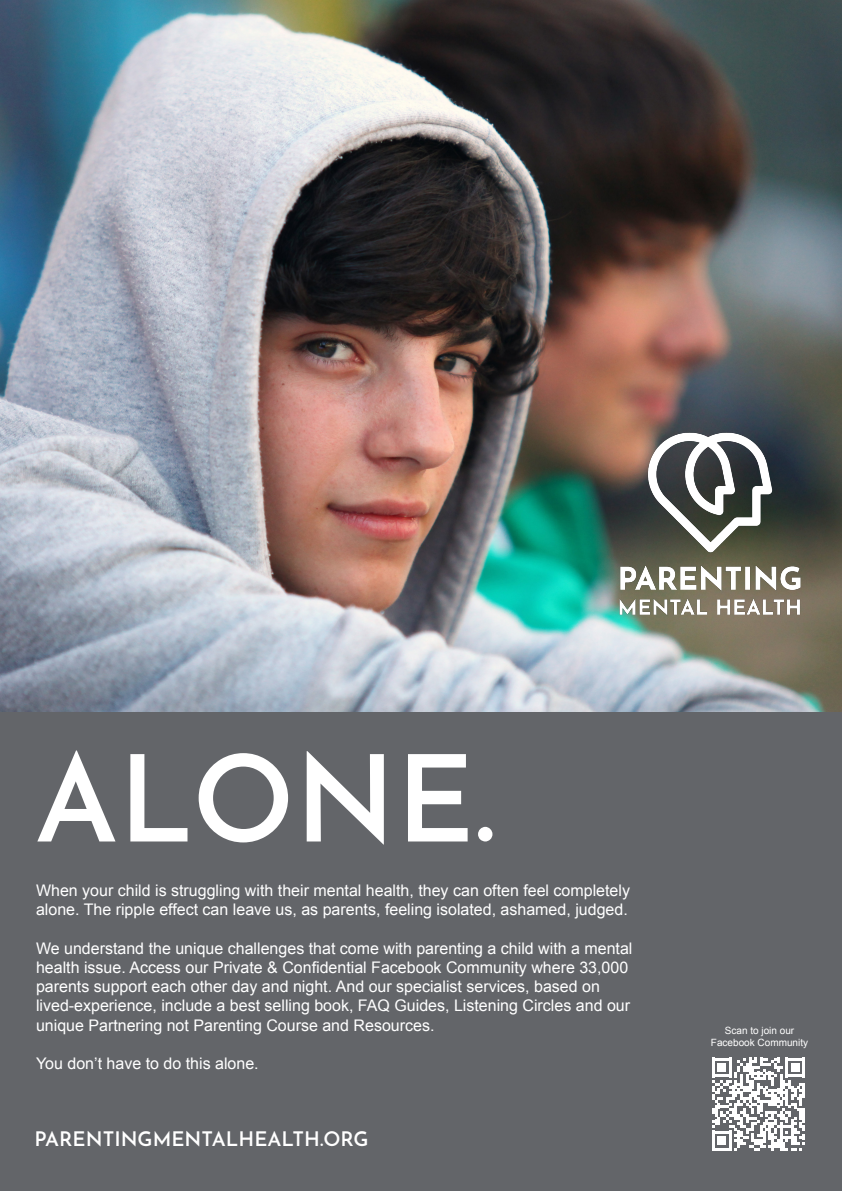
<style>
.page{position:relative;width:842px;height:1191px;background:#fff}
.page>*{position:absolute;margin:0;border:0;box-sizing:border-box;transform-origin:0 0}
.t1{font:600 120px "Josefin Sans";color:#fff}
.t2{font:600 20px "Josefin Sans";color:#fff}
.t3{font:16px/19.2px "Arial";color:#fff}
.t4{font:10px/12px "Arial";color:#fff;text-align:center}
</style>
<div class="page">
<img style="left:0;top:0;width:842px;height:777px">
<div style="left:0;top:712px;width:841px;height:479px;background:#636569"></div>
<svg style="left:712px;top:1057px;width:93px;height:93px"></svg>
<img style="left:615px;top:427px;width:189px;height:192px">
<p class="t1" style="left:34px;top:696px;width:462px">ALONE.</p>
<p class="t3" style="left:36px;top:881px;width:596px">When your child is struggling with their mental health, they can often feel completely alone. The ripple effect can leave us, as parents, feeling isolated, ashamed, judged.</p>
<p class="t3" style="left:36px;top:938px;width:598px">We understand the unique challenges that come with parenting a child with a mental health issue. Access our Private &amp; Confidential Facebook Community where 33,000 parents support each other day and night. And our specialist services, based on lived-experience, include a best selling book, FAQ Guides, Listening Circles and our unique Partnering not Parenting Course and Resources.</p>
<p class="t3" style="left:36px;top:1053px;width:224px">You don’t have to do this alone.</p>
<p class="t2" style="left:34px;top:1121px;width:336px">PARENTINGMENTALHEALTH.ORG</p>
<p class="t4" style="left:711px;top:1024px;width:99px">Scan to join our<br>Facebook Community</p>
</div>
